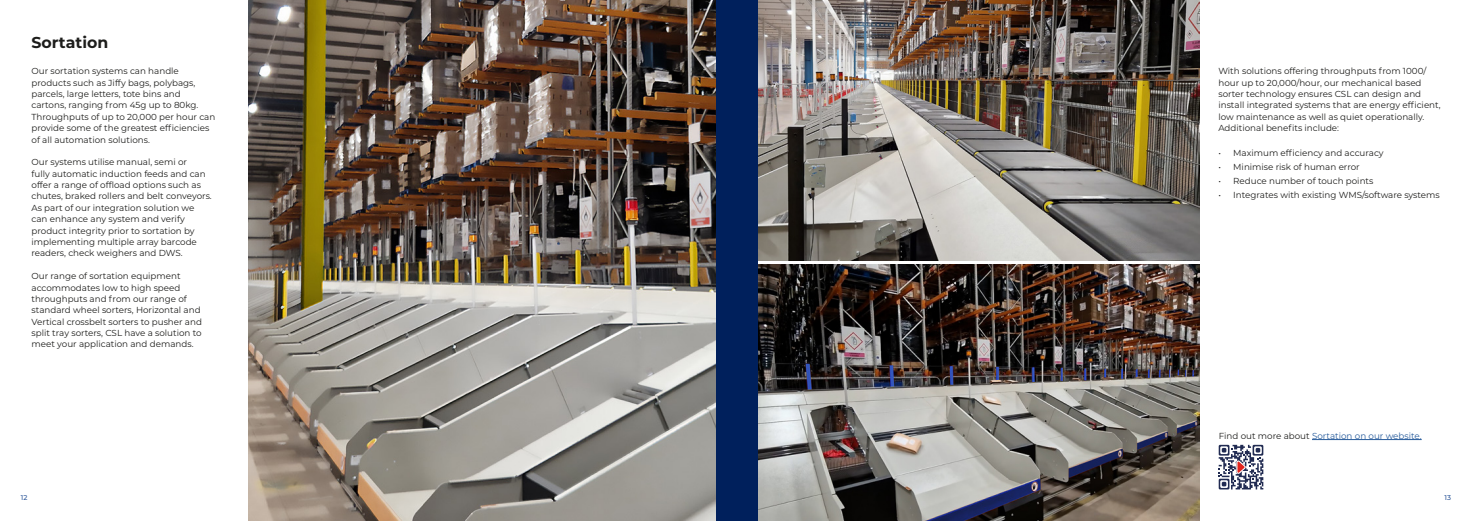
<style>
.page{position:relative;width:1474px;height:521px;background:#fff}
.page>*{position:absolute;margin:0;border:0;box-sizing:border-box;transform-origin:0 0}
.t1{font:700 15.75px "Montserrat";color:#1d1d1b}
.t2{font:8.75px/11.4px "Montserrat";color:#1d1d1b}
.t3{font:8.75px "Montserrat";color:#275b9b}
.t4{font:500 7px "Montserrat";color:#345d9d}
.s1{color:#1d1d1b}
</style>
<div class="page">
<img style="left:757px;top:264px;width:442px;height:257px">
<img style="left:757px;top:0;width:442px;height:260px">
<img style="left:248px;top:0;width:468px;height:521px">
<hr style="left:1311px;top:439px;width:110px;height:1px;background:#275b9b">
<div style="left:716px;top:0;width:21px;height:521px;background:#00205c"></div>
<div style="left:737px;top:0;width:20px;height:521px;background:#00205c"></div>
<svg style="left:1218px;top:445px;width:45px;height:44px"></svg>
<h1 class="t1" style="left:32px;top:31px;width:78px">Sortation</h1>
<p class="t2" style="left:32px;top:65px;width:185px">Our sortation systems can handle products such as Jiffy bags, polybags, parcels, large letters, tote bins and cartons, ranging from 45g up to 80kg.<br>Throughputs of up to 20,000 per hour can provide some of the greatest efficiencies of all automation solutions.</p>
<p class="t2" style="left:32px;top:156px;width:182px">Our systems utilise manual, semi or<br>fully automatic induction feeds and can offer a range of offload options such as chutes, braked rollers and belt conveyors.<br>As part of our integration solution we can enhance any system and verify product integrity prior to sortation by implementing multiple array barcode readers, check weighers and DWS.</p>
<p class="t2" style="left:32px;top:270px;width:172px">Our range of sortation equipment accommodates low to high speed throughputs and from our range of standard wheel sorters, Horizontal and Vertical crossbelt sorters to pusher and split tray sorters, CSL have a solution to meet your application and demands.</p>
<p class="t2" style="left:1218px;top:65px;width:224px">With solutions offering throughputs from 1000/ hour up to 20,000/hour, our mechanical based sorter technology ensures CSL can design and install integrated systems that are energy efficient, low maintenance as well as quiet operationally.<br>Additional benefits include:</p>
<p class="t2" style="left:1218px;top:147px;width:167px">• Maximum efficiency and accuracy</p>
<p class="t2" style="left:1218px;top:161px;width:143px">• Minimise risk of human error</p>
<p class="t2" style="left:1218px;top:175px;width:156px">• Reduce number of touch points</p>
<p class="t2" style="left:1218px;top:189px;width:223px">• Integrates with existing WMS/software systems</p>
<p class="t3" style="left:1218px;top:429px;width:204px"><span class="s1">Find out more about</span> Sortation on our website.</p>
<p class="t4" style="left:21px;top:493px;width:8px">12</p>
<p class="t4" style="left:1444px;top:493px;width:8px">13</p>
</div>
